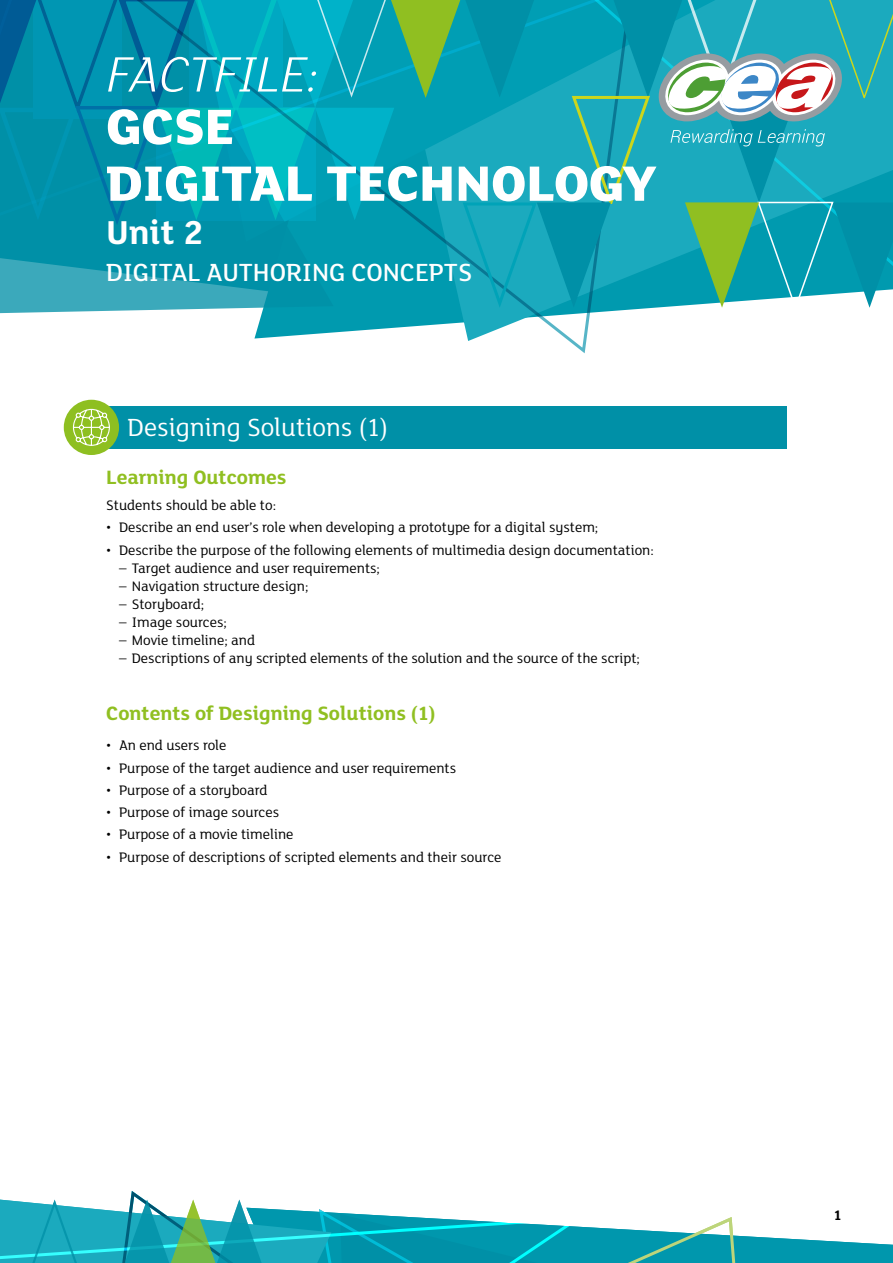
<style>
.page{position:relative;width:893px;height:1263px;background:#fff}
.page>*{position:absolute;margin:0;border:0;box-sizing:border-box;transform-origin:0 0}
.t1{font:800 54px/56.7px "FS Lola";color:#fff}
.t2{font:italic 300 54px "FS Lola";color:#fff}
.t3{font:700 36px "FS Lola";color:#fff}
.t4{font:500 27px "FS Lola";color:#fff}
.t5{font:27px "FS Lola";color:#fff}
.t6{font:700 21px "FS Lola";color:#90bf21}
.t7{font:15px "FS Lola";color:#000}
.t8{font:700 15px "FS Lola";color:#000}
</style>
<div class="page">
<svg style="left:0;top:312px;width:598px;height:42px"></svg>
<svg style="left:0;top:0;width:893px;height:312px;background:#1aa2b2"></svg>
<div style="left:106px;top:406px;width:681px;height:42px;background:#0090a7"></div>
<div style="left:64px;top:400px;width:55px;height:55px;background:#8ebf21;border-radius:50%"></div>
<svg style="left:72px;top:408px;width:38px;height:38px"></svg>
<svg style="left:0;top:1191px;width:893px;height:72px"></svg>
<h1 class="t2" style="left:106px;top:39px;width:214px">FACTFILE:</h1>
<h1 class="t1" style="left:106px;top:95px;width:552px">GCSE<br>DIGITAL TECHNOLOGY</h1>
<h2 class="t3" style="left:106px;top:208px;width:98px">Unit 2</h2>
<h3 class="t4" style="left:106px;top:254px;width:367px">DIGITAL AUTHORING CONCEPTS</h3>
<h3 class="t5" style="left:128px;top:409px;width:262px">Designing Solutions (1)</h3>
<h3 class="t6" style="left:106px;top:462px;width:182px">Learning Outcomes</h3>
<p class="t7" style="left:106px;top:495px;width:171px">Students should be able to:</p>
<p class="t7" style="left:106px;top:517px;width:494px">• Describe an end user’s role when developing a prototype for a digital system;</p>
<p class="t7" style="left:106px;top:540px;width:549px">• Describe the purpose of the following elements of multimedia design documentation:</p>
<p class="t7" style="left:119px;top:558px;width:262px">– Target audience and user requirements;</p>
<p class="t7" style="left:119px;top:576px;width:191px">– Navigation structure design;</p>
<p class="t7" style="left:119px;top:594px;width:87px">– Storyboard;</p>
<p class="t7" style="left:119px;top:612px;width:109px">– Image sources;</p>
<p class="t7" style="left:119px;top:630px;width:138px">– Movie timeline; and</p>
<p class="t7" style="left:119px;top:648px;width:522px">– Descriptions of any scripted elements of the solution and the source of the script;</p>
<h3 class="t6" style="left:106px;top:698px;width:331px">Contents of Designing Solutions (1)</h3>
<p class="t7" style="left:106px;top:735px;width:122px">• An end users role</p>
<p class="t7" style="left:106px;top:758px;width:351px">• Purpose of the target audience and user requirements</p>
<p class="t7" style="left:106px;top:780px;width:163px">• Purpose of a storyboard</p>
<p class="t7" style="left:106px;top:802px;width:174px">• Purpose of image sources</p>
<p class="t7" style="left:106px;top:824px;width:189px">• Purpose of a movie timeline</p>
<p class="t7" style="left:106px;top:847px;width:397px">• Purpose of descriptions of scripted elements and their source</p>
<p class="t8" style="left:834px;top:1205px;width:10px">1</p>
</div>
